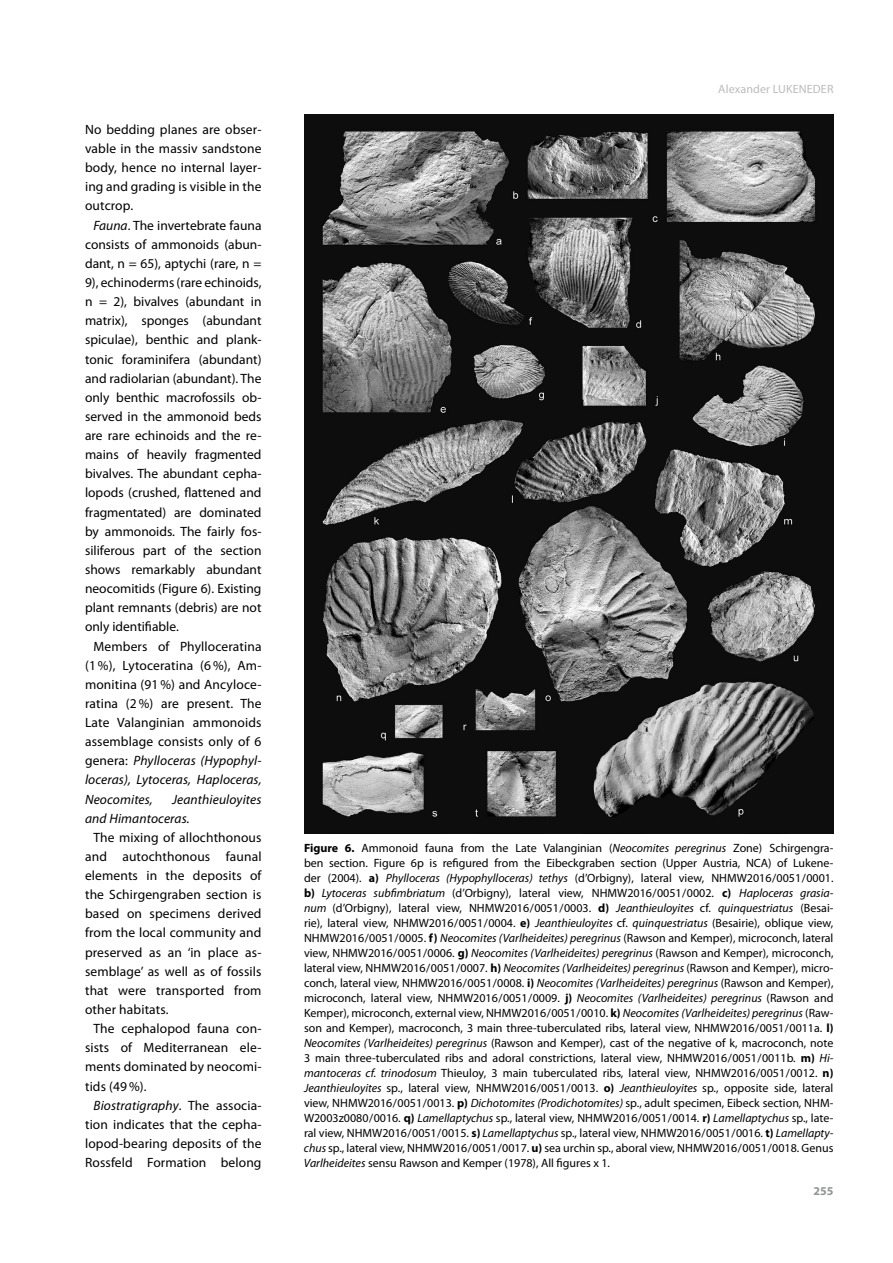
<style>
.page{position:relative;width:893px;height:1263px;background:#fff}
.page>*{position:absolute;margin:0;border:0;box-sizing:border-box;transform-origin:0 0}
.t1{font:13.5px/19.2px "Myriad Pro";letter-spacing:.01em;color:#000;text-align:justify}
.t2{font:italic 13.5px/19.2px "Myriad Pro";letter-spacing:.01em;color:#000}
.t3{font:12px/15px "Myriad Pro";color:#000;text-align:justify}
.t4{font:12px "Myriad Pro";letter-spacing:.01em;color:#bbbcbe}
.t5{font:700 12px "Myriad Pro";color:#929496}
.s1{font-style:italic}
.s2{font-weight:700}
.s3{font-style:inherit}
</style>
<div class="page">
<img style="left:304px;top:115px;width:529px;height:718px">
<p class="t1" style="left:85px;top:120px;width:178px">No bedding planes are obser&shy;vable in the massiv sandstone body, hence no internal layer&shy;ing and grading is visible in the outcrop.</p>
<p class="t1" style="left:85px;top:216px;width:178px;text-indent:9px"><span class="s1">Fauna</span>. The invertebrate fauna consists of ammonoids (abun&shy;dant, n = 65), aptychi (rare, n = 9), echinoderms (rare echinoids, n = 2), bivalves (abundant in matrix), sponges (abundant spiculae), benthic and plank&shy;tonic foraminifera (abundant) and radiolarian (abundant). The only benthic macrofossils ob&shy;served in the ammonoid beds are rare echinoids and the re&shy;mains of heavily fragmented bivalves. The abundant cepha&shy;lopods (crushed, flattened and fragmentated) are dominated by ammonoids. The fairly fos&shy;siliferous part of the section shows remarkably abundant neocomitids (Figure 6). Existing plant remnants (debris) are not only identifiable.</p>
<p class="t1" style="left:85px;top:637px;width:178px;text-indent:9px">Members of Phylloceratina (1%), Lytoceratina (6%), Am&shy;monitina (91%) and Ancyloce&shy;ratina (2%) are present. The Late Valanginian ammonoids assemblage consists only of 6 genera: <span class="s1">Phylloceras (Hypophyl&shy;loceras), Lytoceras, Haploceras, Neocomites,</span></p>
<p class="t2" style="left:85px;top:790px;width:178px;text-indent:87px">Jeanthieuloyites and Himantoceras.</p>
<p class="t1" style="left:85px;top:828px;width:178px;text-indent:9px">The mixing of allochthonous and autochthonous faunal elements in the deposits of the Schirgengraben section is based on specimens derived from the local community and preserved as an ‘in place as&shy;semblage’ as well as of fossils that were transported from other habitats.</p>
<p class="t1" style="left:85px;top:1019px;width:178px;text-indent:9px">The cephalopod fauna con&shy;sists of Mediterranean ele&shy;ments dominated by neocomi&shy;tids (49%).</p>
<p class="t1" style="left:85px;top:1096px;width:178px;text-indent:9px"><span class="s1">Biostratigraphy</span>. The associa&shy;tion indicates that the cepha&shy;lopod-bearing deposits of the Rossfeld Formation belong</p>
<p class="t4" style="left:718px;top:82px;width:117px">Alexander LUKENEDER</p>
<p class="t3" style="left:304px;top:841px;width:531px"><span class="s2">Figure 6.</span> Ammonoid fauna from the Late Valanginian (<span class="s1">Neocomites peregrinus</span> Zone) Schirgengra&shy;ben section. Figure 6p is refigured from the Eibeckgraben section (Upper Austria, NCA) of Lukene&shy;der (2004). <span class="s2">a)</span> <span class="s1">Phylloceras (Hypophylloceras) tethys</span> (d’Orbigny), lateral view, NHMW2016/0051/0001. <span class="s2">b)</span> <span class="s1">Lytoceras subfimbriatum</span> (d’Orbigny)<span class="s3">,</span> lateral view, NHMW2016/0051/0002. <span class="s2">c)</span> <span class="s1">Haploceras grasia&shy;num</span> (d’Orbigny)<span class="s3">,</span> lateral view, NHMW2016/0051/0003. <span class="s2">d)</span> <span class="s1">Jeanthieuloyites</span> cf. <span class="s1">quinquestriatus</span> (Besai&shy;rie)<span class="s3">,</span> lateral view, NHMW2016/0051/0004. <span class="s2">e)</span> <span class="s1">Jeanthieuloyites</span> cf. <span class="s1">quinquestriatus</span> (Besairie)<span class="s3">,</span> oblique view, NHMW2016/0051/0005. <span class="s2">f)</span> <span class="s1">Neocomites (Varlheideites) peregrinus</span> (Rawson and Kemper)<span class="s3">,</span> microconch, lateral view, NHMW2016/0051/0006. <span class="s2">g)</span> <span class="s1">Neocomites (Varlheideites) peregrinus</span> (Rawson and Kemper)<span class="s3">,</span> microconch, lateral view, NHMW2016/0051/0007. <span class="s2">h)</span> <span class="s1">Neocomites (Varlheideites) peregrinus</span> (Rawson and Kemper)<span class="s3">,</span> micro&shy;conch, lateral view, NHMW2016/0051/0008. <span class="s2">i)</span> <span class="s1">Neocomites (Varlheideites) peregrinus</span> (Rawson and Kemper), microconch, lateral view, NHMW2016/0051/0009. <span class="s2">j)</span> <span class="s1">Neocomites (Varlheideites) peregrinus</span> (Rawson and Kemper), microconch, external view, NHMW2016/0051/0010. <span class="s2">k)</span> <span class="s1">Neocomites (Varlheideites) peregrinus</span> (Raw&shy;son and Kemper)<span class="s3">,</span> macroconch, 3 main three-tuberculated ribs, lateral view, NHMW2016/0051/0011a. <span class="s2">l)<br></span><span class="s1">Neocomites (Varlheideites) peregrinus</span> (Rawson and Kemper)<span class="s3">,</span> cast of the negative of k, macroconch, note 3 main three-tuberculated ribs and adoral constrictions, lateral view, NHMW2016/0051/0011b. <span class="s2">m)</span> <span class="s1">Hi&shy;mantoceras cf. trinodosum</span> Thieuloy, 3 main tuberculated ribs, lateral view, NHMW2016/0051/0012. <span class="s2">n)<br></span><span class="s1">Jeanthieuloyites</span> sp.<span class="s3">,</span> lateral view, NHMW2016/0051/0013. <span class="s2">o)</span> <span class="s1">Jeanthieuloyites</span> sp.<span class="s3">,</span> opposite side<span class="s3">,</span> lateral view, NHMW2016/0051/0013. <span class="s2">p)</span> <span class="s1">Dichotomites (Prodichotomites)</span> sp.<span class="s3">,</span> adult specimen<span class="s3">,</span> Eibeck section<span class="s3">,</span> NHM-W2003z0080/0016. <span class="s2">q)</span> <span class="s1">Lamellaptychus</span> sp., lateral view, NHMW2016/0051/0014. <span class="s2">r)</span> <span class="s1">Lamellaptychus</span> sp., late&shy;ral view, NHMW2016/0051/0015. <span class="s2">s)</span> <span class="s1">Lamellaptychus</span> sp., lateral view, NHMW2016/0051/0016. <span class="s2">t)</span> <span class="s1">Lamellapty&shy;chus</span> sp., lateral view, NHMW2016/0051/0017. <span class="s2">u)</span> sea urchin sp., aboral view, NHMW2016/0051/0018. Genus <span class="s1">Varlheideites</span> sensu Rawson and Kemper (1978)<span class="s3">,</span> All figures x 1.</p>
<p class="t5" style="left:813px;top:1185px;width:21px">255</p>
</div>
